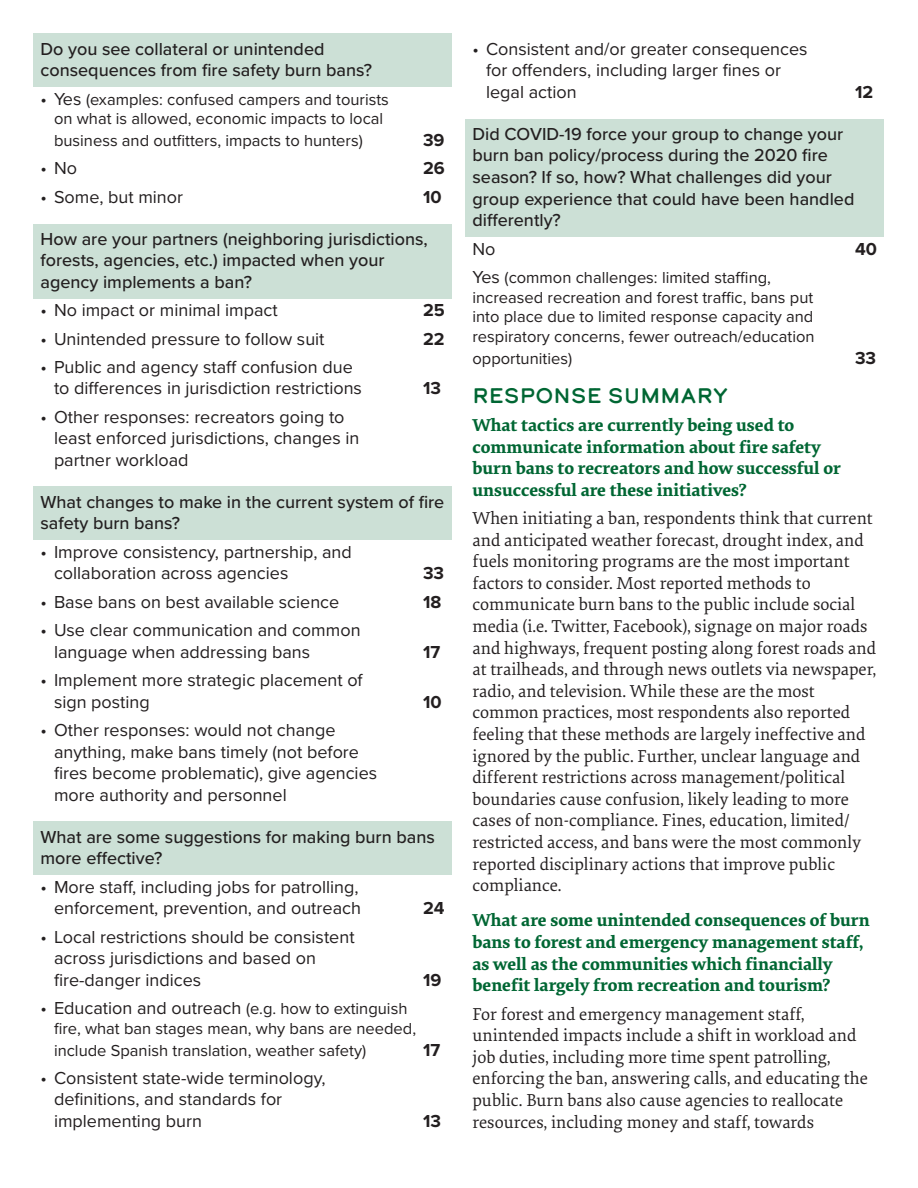
<style>
.page{position:relative;width:918px;height:1188px;background:#fff}
.page>*{position:absolute;margin:0;border:0;box-sizing:border-box;transform-origin:0 0}
.t1{font:21px "Calder Dark";color:#063}
.t2{font:18px/21.6px "Elena";color:#231f20}
.t3{font:18px/21.6px "Proxima Nova";color:#231f20}
.Question{font:500 18px/21.6px "Proxima Nova";color:#231f20}
.t4{font:700 18px/21.6px "Elena";color:#063}
.t5{font:700 18px "Proxima Nova";color:#231f20}
.t6{font:16.5px/19.8px "Proxima Nova";color:#231f20}
.s1{font-size:18px}
.s2{font-size:16.5px}
</style>
<div class="page">
<div style="left:34px;top:34px;width:418px;height:53px;background:#cce0d6"></div>
<div style="left:34px;top:224px;width:418px;height:74px;background:#cce0d6"></div>
<div style="left:34px;top:487px;width:418px;height:53px;background:#cce0d6"></div>
<div style="left:34px;top:822px;width:418px;height:53px;background:#cce0d6"></div>
<div style="left:466px;top:119px;width:418px;height:118px;background:#cce0d6"></div>
<p class="Question" style="left:40px;top:37px;width:333px">Do you see collateral or unintended consequences from fire safety burn bans?</p>
<p class="t6" style="left:40px;top:89px;width:350px;text-align:center"><span class="s1">• Yes</span> (examples: confused campers and tourists on what is allowed, economic impacts to local</p>
<p class="t6" style="left:54px;top:130px;width:310px">business and outfitters, impacts to hunters)</p>
<p class="t5" style="left:423px;top:127px;width:23px">39</p>
<p class="t3" style="left:40px;top:157px;width:38px">• No</p>
<p class="t5" style="left:423px;top:155px;width:23px">26</p>
<p class="t3" style="left:40px;top:185px;width:144px">• Some, but minor</p>
<p class="t5" style="left:423px;top:183px;width:20px">10</p>
<p class="Question" style="left:40px;top:227px;width:389px">How are your partners (neighboring jurisdictions, forests, agencies, etc.) impacted when your agency implements a ban?</p>
<p class="t3" style="left:40px;top:299px;width:239px">• No impact or minimal impact</p>
<p class="t5" style="left:423px;top:297px;width:23px">25</p>
<p class="t3" style="left:40px;top:327px;width:286px">• Unintended pressure to follow suit</p>
<p class="t5" style="left:423px;top:325px;width:23px">22</p>
<p class="t3" style="left:54px;top:355px;width:310px;text-indent:-14px">• Public and agency staff confusion due to differences in jurisdiction restrictions</p>
<p class="t5" style="left:423px;top:375px;width:19px">13</p>
<p class="t3" style="left:54px;top:405px;width:307px;text-indent:-14px">• Other responses: recreators going to least enforced jurisdictions, changes in partner workload</p>
<p class="Question" style="left:40px;top:490px;width:405px">What changes to make in the current system of fire safety burn bans?</p>
<p class="t3" style="left:54px;top:540px;width:299px;text-indent:-14px">• Improve consistency, partnership, and collaboration across agencies</p>
<p class="t5" style="left:423px;top:560px;width:23px">33</p>
<p class="t3" style="left:40px;top:590px;width:300px">• Base bans on best available science</p>
<p class="t5" style="left:423px;top:588px;width:20px">18</p>
<p class="t3" style="left:54px;top:619px;width:308px;text-indent:-14px">• Use clear communication and common language when addressing bans</p>
<p class="t5" style="left:423px;top:638px;width:19px">17</p>
<p class="t3" style="left:54px;top:668px;width:310px;text-indent:-14px">• Implement more strategic placement of sign posting</p>
<p class="t5" style="left:423px;top:688px;width:20px">10</p>
<p class="t3" style="left:54px;top:718px;width:325px;text-indent:-14px">• Other responses: would not change anything, make bans timely (not before fires become problematic), give agencies more authority and personnel</p>
<p class="Question" style="left:40px;top:825px;width:396px">What are some suggestions for making burn bans more effective?</p>
<p class="t3" style="left:40px;top:875px;width:322px;text-align:right">• More staff, including jobs for patrolling, enforcement, prevention, and outreach</p>
<p class="t5" style="left:423px;top:895px;width:23px">24</p>
<p class="t3" style="left:54px;top:925px;width:302px;text-indent:-14px">• Local restrictions should be consistent across jurisdictions and based on fire-danger indices</p>
<p class="t5" style="left:423px;top:966px;width:20px">19</p>
<p class="t3" style="left:40px;top:997px;width:368px">• Education and outreach <span class="s2">(e.g. how to extinguish</span></p>
<p class="t6" style="left:54px;top:1017px;width:364px;line-height:21.6px">fire, what ban stages mean, why bans are needed, include Spanish translation, weather safety)</p>
<p class="t5" style="left:423px;top:1036px;width:19px">17</p>
<p class="t3" style="left:54px;top:1066px;width:273px;text-indent:-14px">• Consistent state-wide terminology, definitions, and standards for implementing burn</p>
<p class="t5" style="left:423px;top:1108px;width:19px">13</p>
<p class="t3" style="left:486px;top:37px;width:323px;text-indent:-14px">• Consistent and/or greater consequences for offenders, including larger fines or legal action</p>
<p class="t5" style="left:855px;top:78px;width:20px">12</p>
<p class="Question" style="left:472px;top:122px;width:383px">Did COVID-19 force your group to change your burn ban policy/process during the 2020 fire season? If so, how? What challenges did your group experience that could have been handled differently?</p>
<p class="t3" style="left:472px;top:237px;width:25px">No</p>
<p class="t5" style="left:855px;top:235px;width:23px">40</p>
<p class="t6" style="left:472px;top:267px;width:344px"><span class="s1">Yes</span> (common challenges: limited staffing, increased recreation and forest traffic, bans put into place due to limited response capacity and respiratory concerns, fewer outreach/education</p>
<p class="t6" style="left:472px;top:348px;width:101px">opportunities)</p>
<p class="t5" style="left:855px;top:344px;width:23px">33</p>
<p class="t1" style="left:472px;top:381px;width:258px">RESPONSE SUMMARY</p>
<p class="t4" style="left:472px;top:413px;width:370px">What tactics are currently being used to communicate information about fire safety burn bans to recreators and how successful or unsuccessful are these initiatives?</p>
<p class="t2" style="left:472px;top:507px;width:405px">When initiating a ban, respondents think that current and anticipated weather forecast, drought index, and fuels monitoring programs are the most important factors to consider. Most reported methods to communicate burn bans to the public include social media (i.e. Twitter, Facebook), signage on major roads and highways, frequent posting along forest roads and at trailheads, and through news outlets via newspaper, radio, and television. While these are the most common practices, most respondents also reported feeling that these methods are largely ineffective and ignored by the public. Further, unclear language and different restrictions across management/political boundaries cause confusion, likely leading to more cases of non-compliance. Fines, education, limited/ restricted access, and bans were the most commonly reported disciplinary actions that improve public compliance.</p>
<p class="t4" style="left:472px;top:908px;width:399px">What are some unintended consequences of burn bans to forest and emergency management staff, as well as the communities which financially benefit largely from recreation and tourism?</p>
<p class="t2" style="left:472px;top:1002px;width:397px">For forest and emergency management staff, unintended impacts include a shift in workload and job duties, including more time spent patrolling, enforcing the ban, answering calls, and educating the public. Burn bans also cause agencies to reallocate resources, including money and staff, towards</p>
</div>
